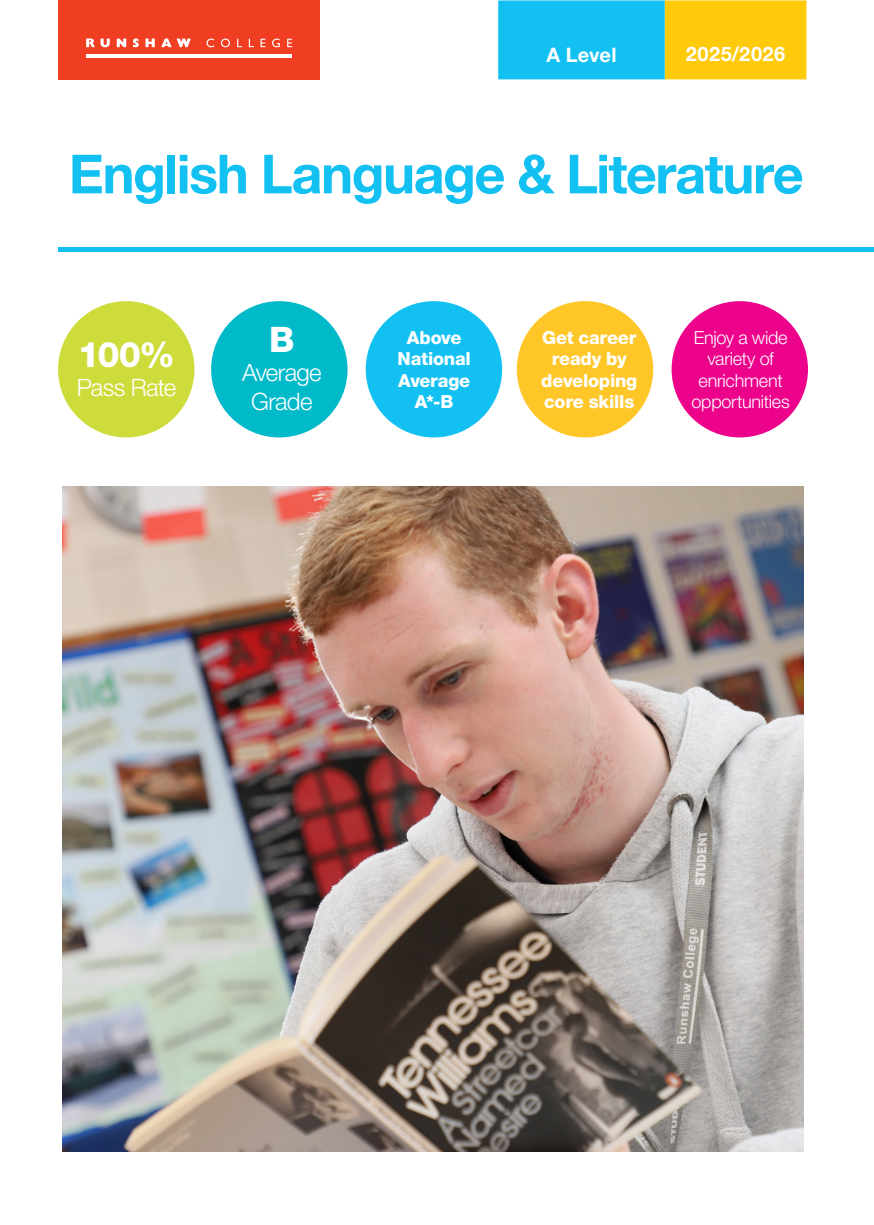
<style>
.page{position:relative;width:874px;height:1225px;background:#fff}
.page>*{position:absolute;margin:0;border:0;box-sizing:border-box;transform-origin:0 0}
.t1{font:700 54px "Helvetica Neue LT Pro";letter-spacing:-.03em;color:#12c0f2}
.t2{font:800 35.2px "Helvetica Neue LT Pro";color:#fff}
.t3{font:300 24px/28.8px "Helvetica Neue LT Pro";letter-spacing:-.03em;color:#fff;text-align:center}
.t4{font:700 20px "Helvetica Neue LT Pro";letter-spacing:.02em;color:#fff}
.t5{font:800 18px/21.6px "Helvetica Neue LT Pro";letter-spacing:-.01em;color:#fff;text-align:center}
.t6{font:300 18px/21.6px "Helvetica Neue LT Pro";letter-spacing:-.015em;color:#fff;text-align:center}
</style>
<div class="page">
<div style="left:671px;top:301px;width:136px;height:136px;background:#ed028c;border-radius:50%"></div>
<div style="left:58px;top:0;width:262px;height:79px;background:#ef3e22"></div>
<svg style="left:498px;top:0;width:308px;height:79px;background:#7ec589"></svg>
<div style="left:58px;top:301px;width:136px;height:136px;background:#cedc3b;border-radius:50%"></div>
<div style="left:211px;top:301px;width:136px;height:136px;background:#00b9c9;border-radius:50%"></div>
<div style="left:365px;top:301px;width:137px;height:136px;background:#12c0f2;border-radius:50%"></div>
<div style="left:516px;top:301px;width:137px;height:136px;background:#fec627;border-radius:50%"></div>
<div style="left:58px;top:247px;width:815px;height:5px;background:#12c0f2"></div>
<img style="left:62px;top:487px;width:741px;height:664px">
<hr style="left:86px;top:54px;width:206px;height:4px;background:#fff">
<svg style="left:86px;top:39px;width:24px;height:8px"></svg>
<svg style="left:117px;top:39px;width:9px;height:8px"></svg>
<svg style="left:133px;top:38px;width:6px;height:9px"></svg>
<svg style="left:145px;top:39px;width:10px;height:8px"></svg>
<svg style="left:161px;top:39px;width:30px;height:8px"></svg>
<svg style="left:206px;top:39px;width:8px;height:8px"></svg>
<svg style="left:221px;top:39px;width:9px;height:8px"></svg>
<svg style="left:237px;top:39px;width:5px;height:8px"></svg>
<svg style="left:249px;top:39px;width:5px;height:8px"></svg>
<svg style="left:260px;top:39px;width:5px;height:8px"></svg>
<svg style="left:272px;top:39px;width:8px;height:8px"></svg>
<svg style="left:287px;top:39px;width:5px;height:8px"></svg>
<p class="t4" style="left:546px;top:43px;width:72px">A Level</p>
<p class="t4" style="left:685px;top:42px;width:101px">2025/2026</p>
<p class="t1" style="left:69px;top:141px;width:736px">English Language &amp; Literature</p>
<p class="t2" style="left:78px;top:333px;width:99px">100%</p>
<p class="t3" style="left:77px;top:372px;width:101px">Pass Rate</p>
<p class="t2" style="left:269px;top:319px;width:27px">B</p>
<p class="t3" style="left:242px;top:358px;width:81px">Average<br>Grade</p>
<p class="t5" style="left:541px;top:326px;width:97px">Get career ready by developing core skills</p>
<p class="t5" style="left:397px;top:326px;width:75px">Above<br>National<br>Average<br>A*-B</p>
<p class="t6" style="left:691px;top:326px;width:100px">Enjoy a wide variety of enrichment opportunities</p>
</div>
